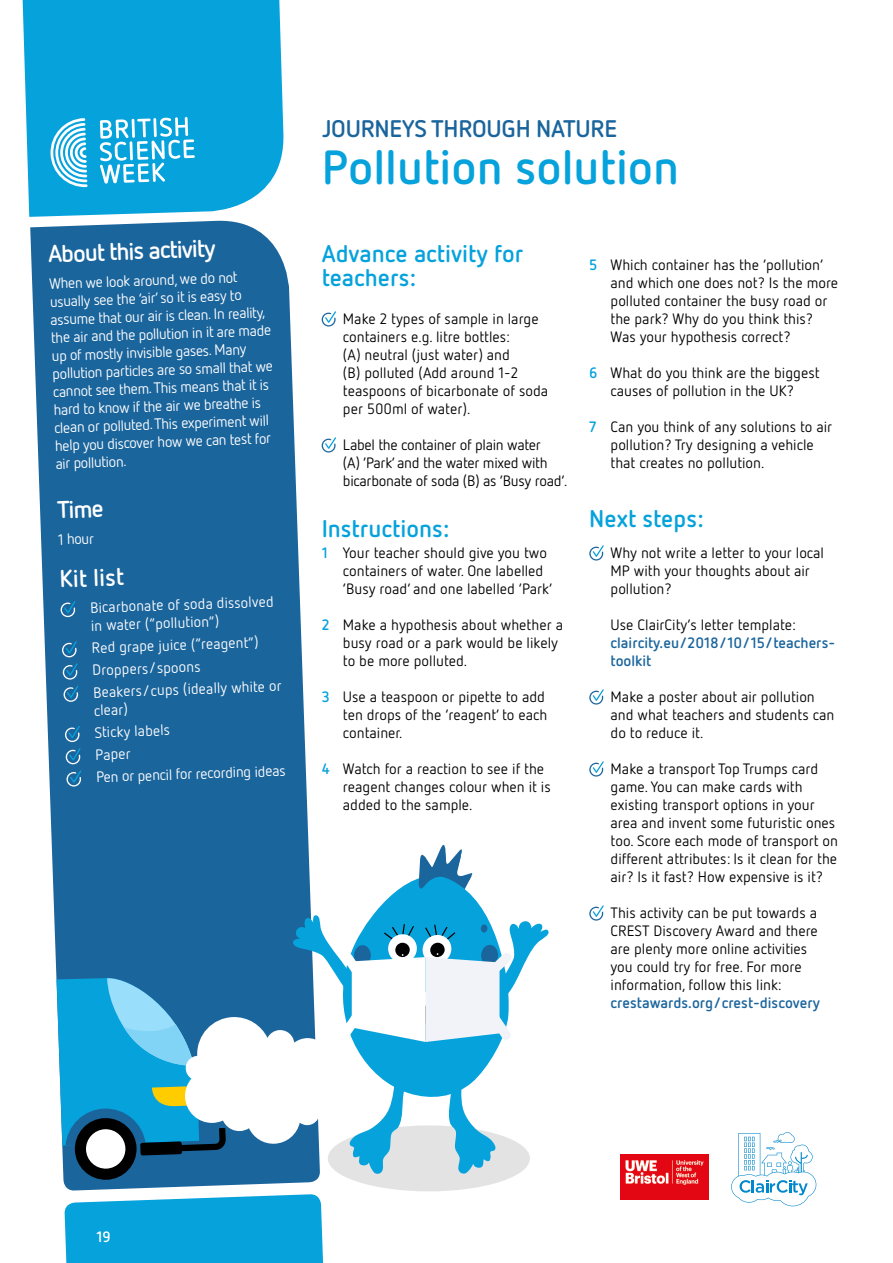
<style>
.page{position:relative;width:893px;height:1263px;background:#fff}
.page>*{position:absolute;margin:0;border:0;box-sizing:border-box;transform-origin:0 0}
.t1{font:700 48px "Netto OT";color:#06a2dc}
.t2{font:700 24px/24px "Netto OT";color:#06a2dc}
.t3{font:700 24px "Netto OT";color:#fff}
.t4{font:700 24px "Netto OT";letter-spacing:-.01em;color:#1b659d}
.t5{font:15px/18px "Netto OT";color:#000}
.t6{font:15px/18px "Netto OT";color:#fff}
.t7{font:15px/18px "Netto OT";letter-spacing:-.02em;color:#000}
.t8{font:700 15px/18px "Netto OT";color:#1b659d}
.t9{font:700 15px "Netto OT";color:#fff}
.s1{font-weight:700;color:#06a2dc}
</style>
<div class="page">
<svg style="left:22px;top:0;width:262px;height:217px;background:#17a8de"></svg>
<svg style="left:100px;top:117px;width:95px;height:67px"></svg>
<svg style="left:50px;top:118px;width:38px;height:70px"></svg>
<svg style="left:64px;top:1194px;width:260px;height:69px;background:#19a9de"></svg>
<svg style="left:30px;top:220px;width:286px;height:971px;fill:#1b659d"></svg>
<svg style="left:60px;top:601px;width:15px;height:16px"></svg>
<svg style="left:62px;top:641px;width:15px;height:16px"></svg>
<svg style="left:63px;top:663px;width:15px;height:17px"></svg>
<svg style="left:63px;top:686px;width:15px;height:16px"></svg>
<svg style="left:65px;top:726px;width:15px;height:16px"></svg>
<svg style="left:66px;top:748px;width:15px;height:16px"></svg>
<svg style="left:66px;top:770px;width:15px;height:17px"></svg>
<svg style="left:322px;top:311px;width:14px;height:15px"></svg>
<svg style="left:322px;top:437px;width:14px;height:15px"></svg>
<svg style="left:589px;top:545px;width:15px;height:15px"></svg>
<svg style="left:589px;top:689px;width:15px;height:15px"></svg>
<svg style="left:589px;top:761px;width:15px;height:15px"></svg>
<svg style="left:589px;top:905px;width:15px;height:15px"></svg>
<svg style="left:731px;top:1132px;width:85px;height:74px"></svg>
<img style="left:620px;top:1155px;width:88px;height:44px">
<div style="left:328px;top:1125px;width:202px;height:66px;background:#e3e3e3;border-radius:50%"></div>
<svg style="left:57px;top:839px;width:492px;height:341px"></svg>
<h2 class="t3" style="left:48px;top:239px;width:169px;rotate:-2deg">About this activity</h2>
<p class="t6" style="left:49px;top:274px;width:222px;rotate:-2deg">When we look around, we do not usually see the ‘air’ so it is easy to assume that our air is clean. In reality, the air and the pollution in it are made up of mostly invisible gases. Many pollution particles are so small that we cannot see them. This means that it is hard to know if the air we breathe is clean or polluted. This experiment will help you discover how we can test for air pollution.</p>
<h2 class="t3" style="left:57px;top:495px;width:48px;rotate:-2deg">Time</h2>
<p class="t6" style="left:58px;top:530px;width:37px;rotate:-2deg">1 hour</p>
<h2 class="t3" style="left:59px;top:564px;width:66px;rotate:-2deg">Kit list</h2>
<p class="t6" style="left:90px;top:598px;width:185px;rotate:-2deg">Bicarbonate of soda dissolved in water (“pollution”)</p>
<p class="t6" style="left:91px;top:636px;width:190px;line-height:22.2px;rotate:-2deg">Red grape juice (“reagent”)<br>Droppers/spoons<br>Beakers/cups (ideally white or</p>
<p class="t6" style="left:93px;top:699px;width:191px;line-height:22.2px;rotate:-2deg">clear)<br>Sticky labels<br>Paper<br>Pen or pencil for recording ideas</p>
<h2 class="t4" style="left:322px;top:113px;width:297px">JOURNEYS THROUGH NATURE</h2>
<h1 class="t1" style="left:322px;top:137px;width:359px">Pollution solution</h1>
<h2 class="t2" style="left:322px;top:241px;width:203px">Advance activity for teachers:</h2>
<p class="t5" style="left:343px;top:309px;width:207px">Make 2 types of sample in large containers e.g. litre bottles:<br>(A) neutral (just water) and<br>(B) polluted (Add around 1-2 teaspoons of bicarbonate of soda per 500ml of water).</p>
<p class="t7" style="left:343px;top:435px;width:226px">Label the container of plain water<br>(A) ‘Park’ and the water mixed with bicarbonate of soda (B) as ‘Busy road’.</p>
<h2 class="t2" style="left:322px;top:515px;width:129px">Instructions:</h2>
<p class="t5" style="left:343px;top:543px;width:211px;text-indent:-21px"><span class="s1">1</span> Your teacher should give you two containers of water. One labelled ‘Busy road’ and one labelled ‘Park’</p>
<p class="t5" style="left:343px;top:615px;width:222px;text-indent:-21px"><span class="s1">2</span> Make a hypothesis about whether a busy road or a park would be likely to be more polluted.</p>
<p class="t5" style="left:343px;top:687px;width:206px;text-indent:-21px"><span class="s1">3</span> Use a teaspoon or pipette to add ten drops of the ‘reagent’ to each container.</p>
<p class="t5" style="left:343px;top:759px;width:209px;text-indent:-21px"><span class="s1">4</span> Watch for a reaction to see if the reagent changes colour when it is added to the sample.</p>
<p class="t5" style="left:611px;top:255px;width:229px;text-indent:-21px"><span class="s1">5</span> Which container has the ‘pollution’ and which one does not? Is the more polluted container the busy road or the park? Why do you think this?<br>Was your hypothesis correct?</p>
<p class="t5" style="left:589px;top:363px;width:232px;text-align:center"><span class="s1">6</span> What do you think are the biggest causes of pollution in the UK?</p>
<p class="t5" style="left:611px;top:417px;width:223px;text-indent:-21px"><span class="s1">7</span> Can you think of any solutions to air pollution? Try designing a vehicle that creates no pollution.</p>
<h2 class="t2" style="left:589px;top:506px;width:116px">Next steps:</h2>
<p class="t5" style="left:611px;top:543px;width:215px">Why not write a letter to your local<br>MP with your thoughts about air pollution?</p>
<p class="t5" style="left:611px;top:615px;width:187px">Use ClairCity’s letter template:</p>
<p class="t8" style="left:611px;top:633px;width:226px">claircity.eu/2018/10/15/teachers&shy;toolkit</p>
<p class="t5" style="left:611px;top:687px;width:225px">Make a poster about air pollution and what teachers and students can do to reduce it.</p>
<p class="t5" style="left:611px;top:759px;width:229px">Make a transport Top Trumps card game. You can make cards with existing transport options in your area and invent some futuristic ones too. Score each mode of transport on different attributes: Is it clean for the air? Is it fast? How expensive is it?</p>
<p class="t5" style="left:611px;top:903px;width:209px">This activity can be put towards a<br>CREST Discovery Award and there are plenty more online activities you could try for free. For more information, follow this link:</p>
<p class="t8" style="left:611px;top:993px;width:211px">crestawards.org/crest-discovery</p>
<p class="t9" style="left:97px;top:1227px;width:16px">19</p>
</div>
